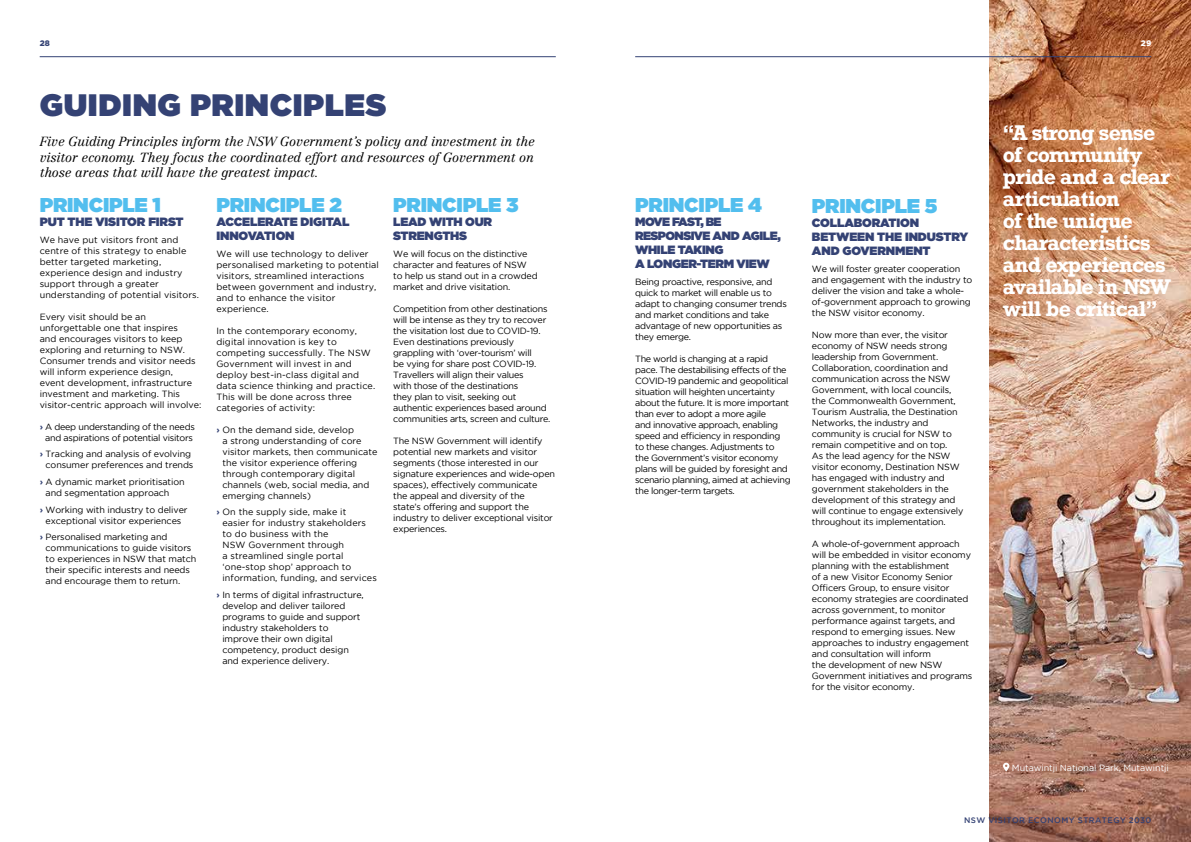
<style>
.page{position:relative;width:1191px;height:842px;background:#fff}
.page>*{position:absolute;margin:0;border:0;box-sizing:border-box;transform-origin:0 0}
.t1{font:900 31px "Gotham";letter-spacing:.02em;color:#344274}
.t2{font:700 20px/22px "Rockwell";letter-spacing:-.03em;color:#fff}
.t3{font:900 20px "Gotham";letter-spacing:-.01em;color:#52beee}
.t4{font:italic 300 13px/15.6px "Centennial LT";letter-spacing:-.01em;color:#000;text-align:justify}
.t5{font:900 12px/14px "Gotham";letter-spacing:-.02em;color:#344274}
.t6{font:9px/11px "Gotham";letter-spacing:-.02em;color:#000}
.t7{font:9px/11px "Gotham";letter-spacing:.01em;color:#000}
.t8{font:9px/11px "Gotham";color:#000}
.t9{font:9px/11px "Gotham";letter-spacing:-.04em;color:#000}
.t10{font:9px "Gotham";letter-spacing:-.01em;color:#fff}
.t11{font:500 8px "Gotham";letter-spacing:.055em;color:#344274}
.t12{font:900 8px "Gotham";color:#344274}
.t13{font:900 8px "Gotham";color:#fff}
.s1{font-weight:700;color:#344274}
</style>
<div class="page">
<img style="left:989px;top:0;width:202px;height:842px">
<hr style="left:635px;top:56px;width:516px;height:1px;background:#344274">
<hr style="left:40px;top:56px;width:516px;height:1px;background:#344274">
<svg style="left:1003px;top:763px;width:6px;height:8px"></svg>
<p class="t12" style="left:40px;top:38px;width:12px">28</p>
<p class="t13" style="left:1140px;top:38px;width:12px">29</p>
<h1 class="t1" style="left:40px;top:82px;width:348px">GUIDING PRINCIPLES</h1>
<h3 class="t4" style="left:40px;top:134px;width:496px">Five Guiding Principles inform the NSW Government’s policy and investment in the visitor economy. They focus the coordinated effort and resources of Government on those areas that will have the greatest impact.</h3>
<h2 class="t3" style="left:40px;top:190px;width:123px">PRINCIPLE 1</h2>
<h3 class="t5" style="left:40px;top:214px;width:145px">PUT THE VISITOR FIRST</h3>
<p class="t7" style="left:40px;top:234px;width:161px">We have put visitors front and centre of this strategy to enable better targeted marketing, experience design and industry support through a greater understanding of potential visitors.</p>
<p class="t8" style="left:40px;top:311px;width:163px">Every visit should be an unforgettable one that inspires<br>and encourages visitors to keep exploring and returning to NSW.<br>Consumer trends and visitor needs will inform experience design,<br>event development, infrastructure investment and marketing. This visitor-centric approach will involve:</p>
<p class="t6" style="left:40px;top:421px;width:157px;text-align:center"><span class="s1">›</span> A deep understanding of the needs and aspirations of potential visitors</p>
<p class="t6" style="left:40px;top:448px;width:155px;text-align:right"><span class="s1">›</span> Tracking and analysis of evolving consumer preferences and trends</p>
<p class="t6" style="left:46px;top:476px;width:140px;text-indent:-6px"><span class="s1">›</span> A dynamic market prioritisation and segmentation approach</p>
<p class="t6" style="left:40px;top:504px;width:149px;text-align:center"><span class="s1">›</span> Working with industry to deliver exceptional visitor experiences</p>
<p class="t6" style="left:46px;top:531px;width:152px;text-indent:-6px"><span class="s1">›</span> Personalised marketing and communications to guide visitors to experiences in NSW that match their specific interests and needs and encourage them to return.</p>
<h2 class="t3" style="left:216px;top:190px;width:127px">PRINCIPLE 2</h2>
<h3 class="t5" style="left:216px;top:214px;width:134px">ACCELERATE DIGITAL<br>INNOVATION</h3>
<p class="t7" style="left:216px;top:248px;width:164px">We will use technology to deliver personalised marketing to potential visitors, streamlined interactions between government and industry, and to enhance the visitor experience.</p>
<p class="t7" style="left:216px;top:325px;width:160px">In the contemporary economy, digital innovation is key to competing successfully. The NSW<br>Government will invest in and deploy best-in-class digital and data science thinking and practice.<br>This will be done across three categories of activity:</p>
<p class="t8" style="left:222px;top:424px;width:156px;text-indent:-6px"><span class="s1">›</span> On the demand side, develop<br>a strong understanding of core visitor markets, then communicate the visitor experience offering through contemporary digital channels (web, social media, and emerging channels)</p>
<p class="t7" style="left:222px;top:506px;width:156px;text-indent:-6px"><span class="s1">›</span> On the supply side, make it<br>easier for industry stakeholders to do business with the<br>NSW Government through<br>a streamlined single portal ‘one-stop shop’ approach to information, funding, and services</p>
<p class="t6" style="left:222px;top:589px;width:143px;text-indent:-6px"><span class="s1">›</span> In terms of digital infrastructure, develop and deliver tailored programs to guide and support industry stakeholders to improve their own digital competency, product design and experience delivery.</p>
<h2 class="t3" style="left:393px;top:190px;width:127px">PRINCIPLE 3</h2>
<h3 class="t5" style="left:393px;top:214px;width:100px">LEAD WITH OUR<br>STRENGTHS</h3>
<p class="t6" style="left:393px;top:248px;width:146px">We will focus on the distinctive character and features of NSW to help us stand out in a crowded market and drive visitation.</p>
<p class="t6" style="left:393px;top:303px;width:159px">Competition from other destinations will be intense as they try to recover the visitation lost due to COVID-19.<br>Even destinations previously grappling with ‘over-tourism’ will<br>be vying for share post COVID-19.<br>Travellers will align their values<br>with those of the destinations<br>they plan to visit, seeking out authentic experiences based around communities arts, screen and culture.</p>
<p class="t6" style="left:393px;top:435px;width:163px">The NSW Government will identify potential new markets and visitor segments (those interested in our signature experiences and wide-open spaces), effectively communicate<br>the appeal and diversity of the<br>state’s offering and support the industry to deliver exceptional visitor experiences.</p>
<h2 class="t3" style="left:635px;top:190px;width:128px">PRINCIPLE 4</h2>
<h3 class="t5" style="left:635px;top:214px;width:147px">MOVE FAST, BE<br>RESPONSIVE AND AGILE,<br>WHILE TAKING<br>A LONGER-TERM VIEW</h3>
<p class="t6" style="left:635px;top:276px;width:153px">Being proactive, responsive, and quick to market will enable us to adapt to changing consumer trends and market conditions and take advantage of new opportunities as they emerge.</p>
<p class="t9" style="left:635px;top:353px;width:157px">The world is changing at a rapid pace. The destabilising effects of the COVID-19 pandemic and geopolitical situation will heighten uncertainty about the future. It is more important than ever to adopt a more agile<br>and innovative approach, enabling speed and efficiency in responding to these changes. Adjustments to<br>the Government’s visitor economy plans will be guided by foresight and scenario planning, aimed at achieving the longer-term targets.</p>
<h2 class="t3" style="left:812px;top:192px;width:127px">PRINCIPLE 5</h2>
<h3 class="t5" style="left:812px;top:216px;width:158px">COLLABORATION<br>BETWEEN THE INDUSTRY<br>AND GOVERNMENT</h3>
<p class="t6" style="left:812px;top:263px;width:162px">We will foster greater cooperation and engagement with the industry to deliver the vision and take a whole&shy;of-government approach to growing the NSW visitor economy.</p>
<p class="t6" style="left:812px;top:329px;width:153px">Now more than ever, the visitor economy of NSW needs strong leadership from Government.<br>Collaboration, coordination and communication across the NSW<br>Government, with local councils, the Commonwealth Government,<br>Tourism Australia, the Destination<br>Networks, the industry and community is crucial for NSW to remain competitive and on top.<br>As the lead agency for the NSW visitor economy, Destination NSW has engaged with industry and government stakeholders in the development of this strategy and will continue to engage extensively throughout its implementation.</p>
<p class="t6" style="left:812px;top:538px;width:162px">A whole-of-government approach will be embedded in visitor economy planning with the establishment<br>of a new Visitor Economy Senior<br>Officers Group, to ensure visitor economy strategies are coordinated across government, to monitor performance against targets, and respond to emerging issues. New approaches to industry engagement and consultation will inform<br>the development of new NSW<br>Government initiatives and programs for the visitor economy.</p>
<h2 class="t2" style="left:1003px;top:121px;width:170px">“A strong sense of community pride and a clear articulation<br>of the unique characteristics and experiences available in NSW will be critical”</h2>
<p class="t10" style="left:1012px;top:763px;width:158px">Mutawintji National Park, Mutawintji</p>
<p class="t11" style="left:964px;top:816px;width:189px">NSW VISITOR ECONOMY STRATEGY 2030</p>
</div>
